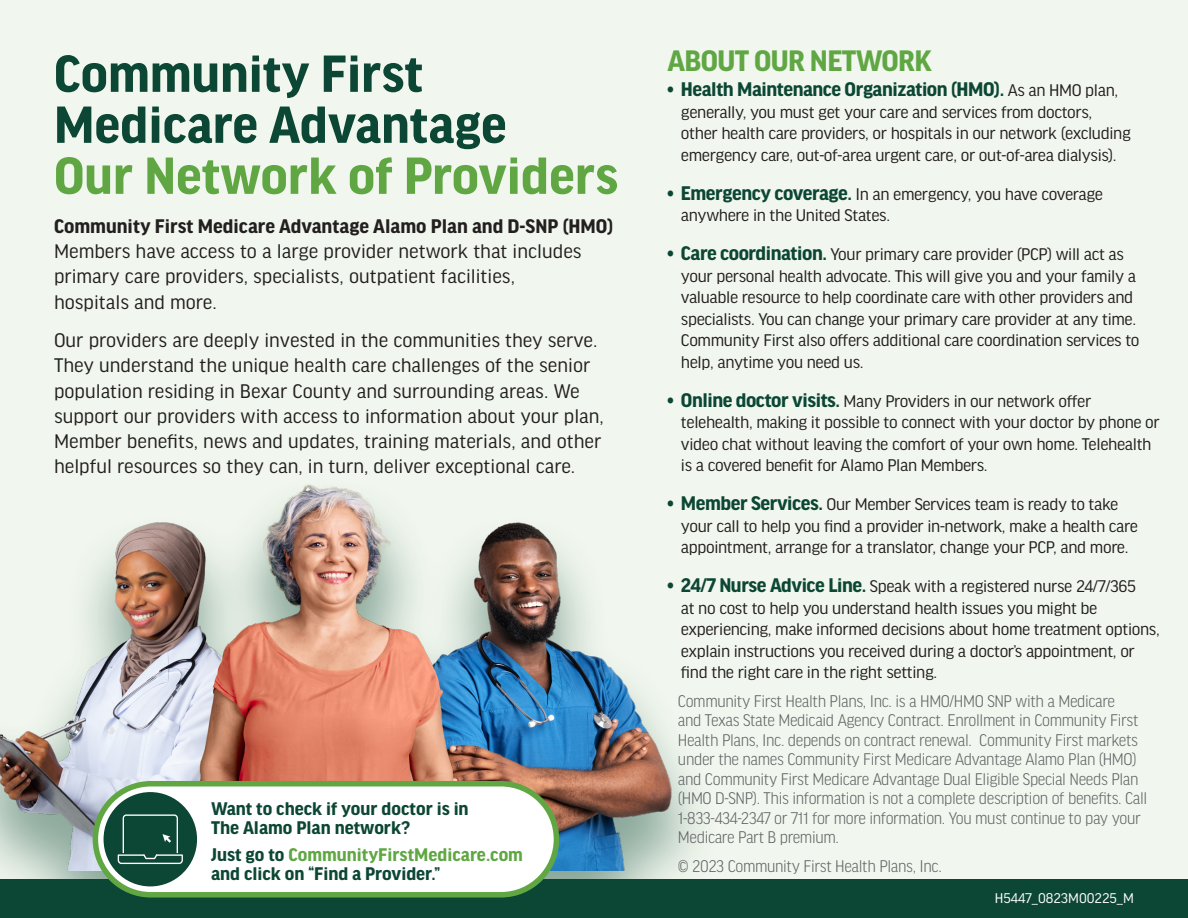
<style>
.page{position:relative;width:1188px;height:918px;background:#f1f7ee}
.page>*{position:absolute;margin:0;border:0;box-sizing:border-box;transform-origin:0 0}
.t1{font:700 55.5px "Good Headline Pro";color:#0c4634}
.t2{font:700 55.5px "Good Headline Pro";color:#60a744}
.t3{font:700 31.5px "Good Headline Pro";letter-spacing:-.02em;color:#60a744}
.t4{font:21px/25.2px "Good Headline Pro";color:#231f20}
.t5{font:700 21px "Good Headline Pro";letter-spacing:-.02em;color:#0c4634}
.t6{font:700 19.5px/19.5px "Good Headline Pro";color:#0c4634}
.t7{font:18px/21.6px "Good Headline Pro";letter-spacing:-.02em;color:#231f20}
.t8{font:300 18px/19.5px "Good Headline Pro Narr";letter-spacing:-.02em;color:#636366}
.t9{font:15px "Good Headline Pro";color:#fff}
.s1{font-weight:700}
.s2{color:#60a744}
.s3{font-weight:400;font-size:18px;color:#231f20}
.s4{font-weight:700;font-size:21px;color:#0c4634}
</style>
<div class="page">
<img style="left:0;top:484px;width:698px;height:387px">
<div style="left:0;top:879px;width:1188px;height:39px;background:#0c4634"></div>
<div style="left:95px;top:784px;width:461px;height:111px;background:#fff;border-radius:56px"></div>
<div style="left:93px;top:781px;width:466px;height:117px;border:6px solid #60a744;border-radius:56px"></div>
<div style="left:104px;top:792px;width:93px;height:94px;background:#0c4634;border-radius:50%"></div>
<svg style="left:118px;top:814px;width:65px;height:50px"></svg>
<p class="t1" style="left:54px;top:48px;width:371px">Community First</p>
<p class="t1" style="left:54px;top:99px;width:454px">Medicare Advantage</p>
<p class="t2" style="left:54px;top:150px;width:566px">Our Network of Providers</p>
<p class="t4" style="left:54px;top:214px;width:561px"><span class="s1">Community First Medicare Advantage Alamo Plan and D-SNP (HMO)<br></span>Members have access to a large provider network that includes primary care providers, specialists, outpatient facilities,<br>hospitals and more.</p>
<p class="t4" style="left:54px;top:328px;width:552px">Our providers are deeply invested in the communities they serve.<br>They understand the unique health care challenges of the senior population residing in Bexar County and surrounding areas. We support our providers with access to information about your plan, Member benefits, news and updates, training materials, and other helpful resources so they can, in turn, deliver exceptional care.</p>
<p class="t6" style="left:211px;top:799px;width:259px">Want to check if your doctor is in<br>The Alamo Plan network?</p>
<p class="t6" style="left:211px;top:845px;width:313px">Just go to <span class="s2">CommunityFirstMedicare.com </span>and click on “Find a Provider.”</p>
<p class="t3" style="left:667px;top:46px;width:266px">ABOUT OUR NETWORK</p>
<p class="t5" style="left:667px;top:79px;width:452px">• Health Maintenance Organization (HMO). <span class="s3">As an HMO plan,</span></p>
<p class="t7" style="left:681px;top:101px;width:451px">generally, you must get your care and services from doctors, other health care providers, or hospitals in our network (excluding emergency care, out-of-area urgent care, or out-of-area dialysis).</p>
<p class="t7" style="left:681px;top:183px;width:424px;text-indent:-14px"><span class="s4">• Emergency coverage.</span> In an emergency, you have coverage anywhere in the United States.</p>
<p class="t7" style="left:681px;top:244px;width:460px;text-indent:-14px"><span class="s4">• Care coordination.</span> Your primary care provider (PCP) will act as your personal health advocate. This will give you and your family a valuable resource to help coordinate care with other providers and specialists. You can change your primary care provider at any time.<br>Community First also offers additional care coordination services to help, anytime you need us.</p>
<p class="t7" style="left:681px;top:390px;width:480px;text-indent:-14px"><span class="s4">• Online doctor visits.</span> Many Providers in our network offer telehealth, making it possible to connect with your doctor by phone or video chat without leaving the comfort of your own home. Telehealth is a covered benefit for Alamo Plan Members.</p>
<p class="t7" style="left:681px;top:494px;width:459px;text-indent:-14px"><span class="s4">• Member Services.</span> Our Member Services team is ready to take your call to help you find a provider in-network, make a health care appointment, arrange for a translator, change your PCP, and more.</p>
<p class="t7" style="left:681px;top:576px;width:480px;text-indent:-14px"><span class="s4">• 24/7 Nurse Advice Line.</span> Speak with a registered nurse 24/7/365<br>at no cost to help you understand health issues you might be experiencing, make informed decisions about home treatment options, explain instructions you received during a doctor’s appointment, or find the right care in the right setting.</p>
<p class="t8" style="left:678px;top:691px;width:471px">Community First Health Plans, Inc. is a HMO/HMO SNP with a Medicare<br>and Texas State Medicaid Agency Contract. Enrollment in Community First Health Plans, Inc. depends on contract renewal. Community First markets under the names Community First Medicare Advantage Alamo Plan (HMO) and Community First Medicare Advantage Dual Eligible Special Needs Plan (HMO D-SNP). This information is not a complete description of benefits. Call 1-833-434-2347 or 711 for more information. You must continue to pay your Medicare Part B premium.</p>
<p class="t8" style="left:678px;top:856px;width:265px">© 2023 Community First Health Plans, Inc.</p>
<p class="t9" style="left:995px;top:891px;width:141px">H5447_0823M00225_M</p>
</div>
